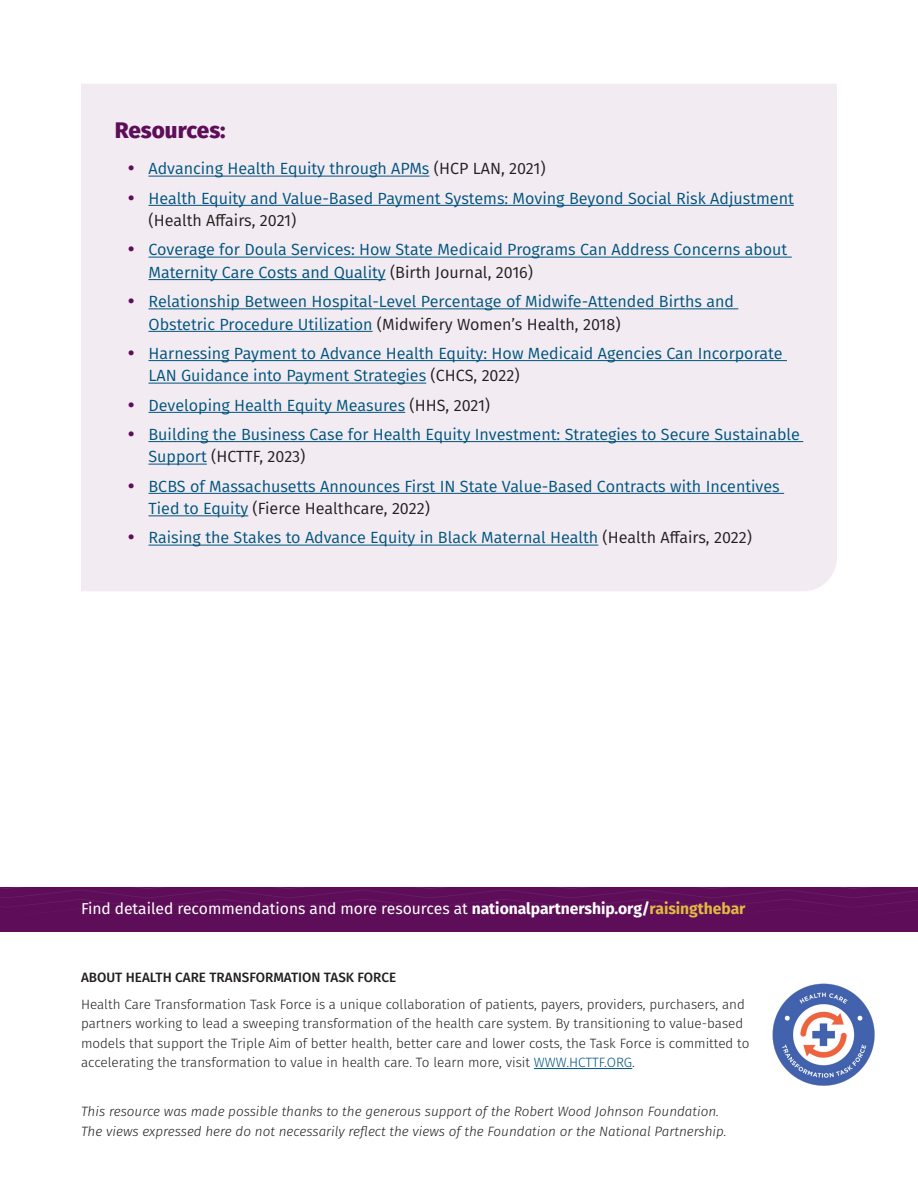
<style>
.page{position:relative;width:918px;height:1188px;background:#fff}
.page>*{position:absolute;margin:0;border:0;box-sizing:border-box;transform-origin:0 0}
.t1{font:800 22.5px "Fira Sans";color:#5e0d59}
.t2{font:16.2px/22.5px "Fira Sans";color:#00547d}
.Body_Text{font:15.75px "Fira Sans";letter-spacing:-.005em;color:#fff}
.t3{font:300 13.5px/19.5px "Fira Sans";color:#231f20}
.t4{font:italic 300 13.5px/19.5px "Fira Sans";color:#231f20}
.t5{font:500 13.5px "Fira Sans";color:#231f20}
.s1{font-weight:700;font-size:18px;color:#5e0d59}
.s2{color:#231f20}
.s3{font-weight:700}
.s4{font-weight:700;color:#e0ba40}
.s5{color:#00547d}
</style>
<div class="page">
<div style="left:81px;top:84px;width:756px;height:507px;background:#f2ecf2"></div>
<hr style="left:148px;top:176px;width:281px;height:1px;background:#00547d">
<hr style="left:148px;top:205px;width:646px;height:1px;background:#00547d">
<hr style="left:148px;top:257px;width:644px;height:1px;background:#00547d">
<hr style="left:148px;top:279px;width:238px;height:1px;background:#00547d">
<hr style="left:148px;top:308px;width:590px;height:1px;background:#00547d">
<hr style="left:148px;top:331px;width:225px;height:1px;background:#00547d">
<hr style="left:148px;top:360px;width:639px;height:1px;background:#00547d">
<hr style="left:148px;top:383px;width:278px;height:1px;background:#00547d">
<hr style="left:148px;top:412px;width:257px;height:1px;background:#00547d">
<hr style="left:148px;top:441px;width:655px;height:1px;background:#00547d">
<hr style="left:148px;top:464px;width:59px;height:1px;background:#00547d">
<hr style="left:148px;top:493px;width:636px;height:1px;background:#00547d">
<hr style="left:148px;top:515px;width:100px;height:1px;background:#00547d">
<hr style="left:148px;top:545px;width:450px;height:1px;background:#00547d">
<div style="left:0;top:887px;width:918px;height:45px;background:#5e0d59"></div>
<svg style="left:0;top:887px;width:918px;height:19px"></svg>
<img style="left:772px;top:983px;width:103px;height:103px">
<hr style="left:534px;top:1068px;width:98px;height:1px;background:#00547d">
<h2 class="t1" style="left:115px;top:111px;width:112px">Resources:</h2>
<p class="t2" style="left:128px;top:157px;width:419px"><span class="s1">•</span> Advancing Health Equity through APMs <span class="s2">(HCP LAN, 2021)</span></p>
<p class="t2" style="left:148px;top:186px;width:647px;text-indent:-20px"><span class="s1">•</span> Health Equity and Value-Based Payment Systems: Moving Beyond Social Risk Adjustment <span class="s2">(Health Affairs, 2021)</span></p>
<p class="t2" style="left:148px;top:238px;width:640px;text-indent:-20px"><span class="s1">•</span> Coverage for Doula Services: How State Medicaid Programs Can Address Concerns about<br>Maternity Care Costs and Quality <span class="s2">(Birth Journal, 2016)</span></p>
<p class="t2" style="left:148px;top:290px;width:587px;text-indent:-20px"><span class="s1">•</span> Relationship Between Hospital-Level Percentage of Midwife-Attended Births and<br>Obstetric Procedure Utilization <span class="s2">(Midwifery Women’s Health, 2018)</span></p>
<p class="t2" style="left:148px;top:342px;width:636px;text-indent:-20px"><span class="s1">•</span> Harnessing Payment to Advance Health Equity: How Medicaid Agencies Can Incorporate<br>LAN Guidance into Payment Strategies <span class="s2">(CHCS, 2022)</span></p>
<p class="t2" style="left:128px;top:393px;width:363px"><span class="s1">•</span> Developing Health Equity Measures <span class="s2">(HHS, 2021)</span></p>
<p class="t2" style="left:148px;top:423px;width:653px;text-indent:-20px"><span class="s1">•</span> Building the Business Case for Health Equity Investment: Strategies to Secure Sustainable<br>Support <span class="s2">(HCTTF, 2023)</span></p>
<p class="t2" style="left:148px;top:474px;width:633px;text-indent:-20px"><span class="s1">•</span> BCBS of Massachusetts Announces First IN State Value-Based Contracts with Incentives<br>Tied to Equity <span class="s2">(Fierce Healthcare, 2022)</span></p>
<p class="t2" style="left:128px;top:526px;width:625px"><span class="s1">•</span> Raising the Stakes to Advance Equity in Black Maternal Health <span class="s2">(Health Affairs, 2022)</span></p>
<p class="Body_Text" style="left:81px;top:897px;width:666px">Find detailed recommendations and more resources at <span class="s3">nationalpartnership.org/</span><span class="s4">raisingthebar</span></p>
<p class="t5" style="left:81px;top:967px;width:317px">ABOUT HEALTH CARE TRANSFORMATION TASK FORCE</p>
<p class="t3" style="left:81px;top:994px;width:670px">Health Care Transformation Task Force is a unique collaboration of patients, payers, providers, purchasers, and partners working to lead a sweeping transformation of the health care system. By transitioning to value-based models that support the Triple Aim of better health, better care and lower costs, the Task Force is committed to accelerating the transformation to value in health care. To learn more, visit <span class="s5">WWW.HCTTF.ORG</span>.</p>
<p class="t4" style="left:81px;top:1102px;width:647px">This resource was made possible thanks to the generous support of the Robert Wood Johnson Foundation.<br>The views expressed here do not necessarily reflect the views of the Foundation or the National Partnership.</p>
</div>
